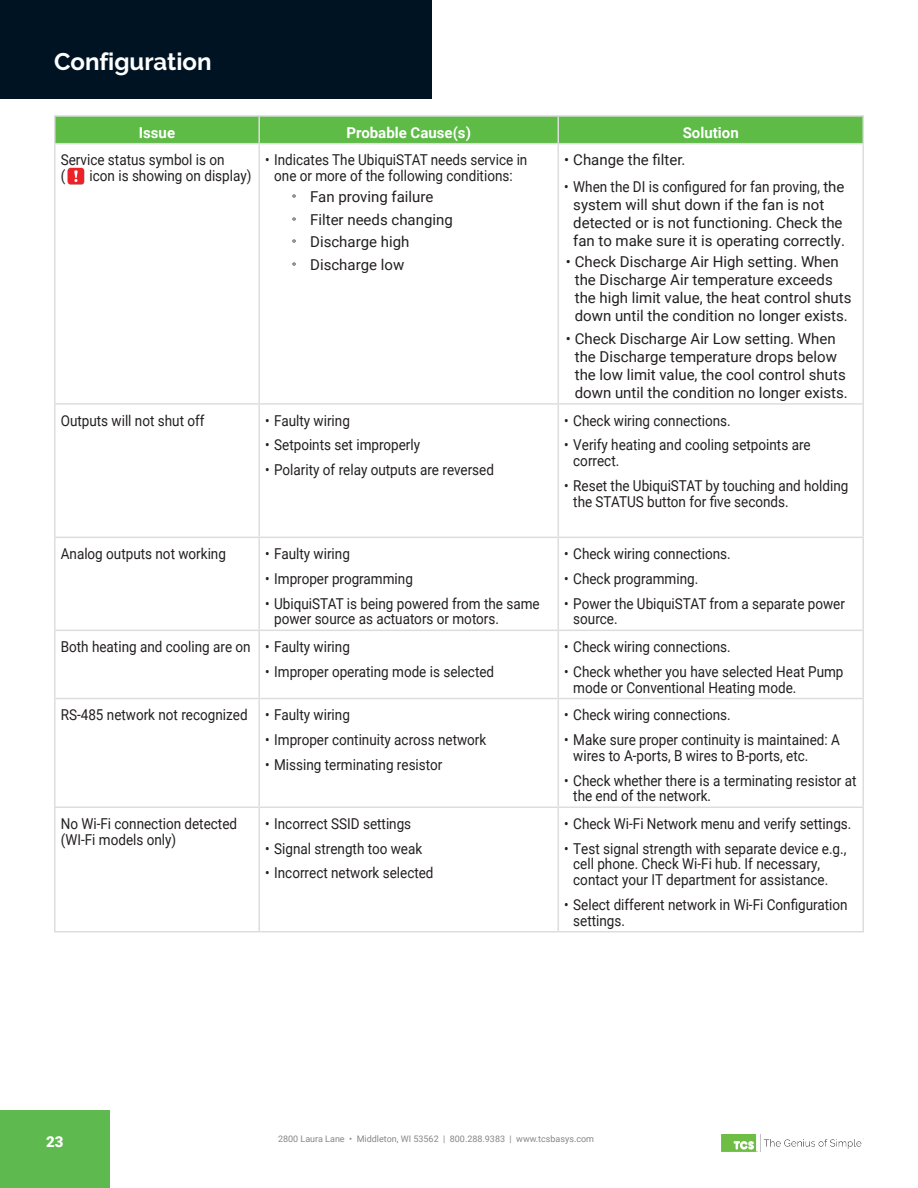
<style>
.page{position:relative;width:918px;height:1188px;background:#fff}
.page>*{position:absolute;margin:0;border:0;box-sizing:border-box;transform-origin:0 0}
.t1{font:700 24px "Raleway";color:#fff}
.Table_Text_Left_Just{font:15px/15.8px "Roboto";color:#231f20;scale:.9 1}
.Table_Text_Left_Just-2{font:15px/18px "Roboto";color:#231f20}
.Table_Header{font:700 15px "Roboto";color:#fff}
.t2{font:900 15px "Roboto";color:#fff}
.t3{font:9px "Roboto";color:#878787}
</style>
<div class="page">
<img style="left:722px;top:1134px;width:142px;height:17px">
<div style="left:0;top:1110px;width:110px;height:78px;background:#5eb94e"></div>
<div style="left:0;top:0;width:432px;height:99px;background:#001323"></div>
<hr style="left:54px;top:115px;width:205px;height:2px;background:#ddddde">
<hr style="left:54px;top:117px;width:2px;height:26px;background:#ddddde">
<hr style="left:259px;top:115px;width:299px;height:2px;background:#ddddde">
<hr style="left:558px;top:115px;width:306px;height:2px;background:#ddddde">
<svg style="left:55px;top:116px;width:808px;height:27px;background:#61bc4b"></svg>
<hr style="left:862px;top:117px;width:2px;height:26px;background:#ddddde">
<hr style="left:54px;top:143px;width:205px;height:1px;background:#ddddde">
<hr style="left:54px;top:144px;width:2px;height:259px;background:#ddddde">
<hr style="left:259px;top:143px;width:299px;height:1px;background:#ddddde">
<hr style="left:258px;top:144px;width:2px;height:259px;background:#ddddde">
<hr style="left:558px;top:143px;width:306px;height:1px;background:#ddddde">
<hr style="left:558px;top:144px;width:1px;height:259px;background:#ddddde">
<hr style="left:862px;top:144px;width:2px;height:259px;background:#ddddde">
<hr style="left:54px;top:403px;width:205px;height:2px;background:#ddddde">
<hr style="left:54px;top:405px;width:2px;height:132px;background:#ddddde">
<hr style="left:259px;top:403px;width:299px;height:2px;background:#ddddde">
<hr style="left:258px;top:405px;width:2px;height:132px;background:#ddddde">
<hr style="left:558px;top:403px;width:306px;height:2px;background:#ddddde">
<hr style="left:558px;top:405px;width:1px;height:132px;background:#ddddde">
<hr style="left:862px;top:405px;width:2px;height:132px;background:#ddddde">
<hr style="left:54px;top:537px;width:205px;height:1px;background:#ddddde">
<hr style="left:54px;top:538px;width:2px;height:92px;background:#ddddde">
<hr style="left:259px;top:537px;width:299px;height:1px;background:#ddddde">
<hr style="left:258px;top:538px;width:2px;height:92px;background:#ddddde">
<hr style="left:558px;top:537px;width:306px;height:1px;background:#ddddde">
<hr style="left:558px;top:538px;width:1px;height:92px;background:#ddddde">
<hr style="left:862px;top:538px;width:2px;height:92px;background:#ddddde">
<hr style="left:54px;top:630px;width:205px;height:1px;background:#ddddde">
<hr style="left:54px;top:631px;width:2px;height:67px;background:#ddddde">
<hr style="left:259px;top:630px;width:299px;height:1px;background:#ddddde">
<hr style="left:258px;top:631px;width:2px;height:67px;background:#ddddde">
<hr style="left:558px;top:630px;width:306px;height:1px;background:#ddddde">
<hr style="left:558px;top:631px;width:1px;height:67px;background:#ddddde">
<hr style="left:862px;top:631px;width:2px;height:67px;background:#ddddde">
<hr style="left:54px;top:698px;width:205px;height:1px;background:#ddddde">
<hr style="left:54px;top:699px;width:2px;height:108px;background:#ddddde">
<hr style="left:259px;top:698px;width:299px;height:1px;background:#ddddde">
<hr style="left:258px;top:699px;width:2px;height:108px;background:#ddddde">
<hr style="left:558px;top:698px;width:306px;height:1px;background:#ddddde">
<hr style="left:558px;top:699px;width:1px;height:108px;background:#ddddde">
<hr style="left:862px;top:699px;width:2px;height:108px;background:#ddddde">
<hr style="left:54px;top:807px;width:205px;height:1px;background:#ddddde">
<hr style="left:54px;top:808px;width:2px;height:123px;background:#ddddde">
<hr style="left:259px;top:807px;width:299px;height:1px;background:#ddddde">
<hr style="left:258px;top:808px;width:2px;height:123px;background:#ddddde">
<hr style="left:558px;top:807px;width:306px;height:1px;background:#ddddde">
<hr style="left:558px;top:808px;width:1px;height:123px;background:#ddddde">
<hr style="left:862px;top:808px;width:2px;height:123px;background:#ddddde">
<hr style="left:54px;top:931px;width:205px;height:1px;background:#ddddde">
<hr style="left:259px;top:931px;width:299px;height:1px;background:#ddddde">
<hr style="left:558px;top:931px;width:306px;height:1px;background:#ddddde">
<img style="left:67px;top:167px;width:18px;height:18px">
<h1 class="t1" style="left:54px;top:47px;width:159px">Configuration</h1>
<p class="Table_Header" style="left:139px;top:122px;width:38px">Issue</p>
<p class="Table_Header" style="left:347px;top:122px;width:126px">Probable Cause(s)</p>
<p class="Table_Header" style="left:683px;top:122px;width:57px">Solution</p>
<p class="Table_Text_Left_Just" style="left:61px;top:152px;width:184px">Service status symbol is on (</p>
<p class="Table_Text_Left_Just-2" style="left:564px;top:150px;width:123px">• Change the filter.</p>
<p class="Table_Text_Left_Just" style="left:573px;top:177px;width:303px;line-height:18px;text-indent:-9px">• When the DI is configured for fan proving, the system will shut down if the fan is not detected or is not functioning. Check the fan to make sure it is operating correctly.</p>
<p class="Table_Text_Left_Just-2" style="left:575px;top:252px;width:278px;text-indent:-9px">• Check Discharge Air High setting. When the Discharge Air temperature exceeds the high limit value, the heat control shuts down until the condition no longer exists.</p>
<p class="Table_Text_Left_Just-2" style="left:575px;top:329px;width:274px;text-indent:-9px">• Check Discharge Air Low setting. When the Discharge temperature drops below the low limit value, the cool control shuts down until the condition no longer exists.</p>
<p class="Table_Text_Left_Just" style="left:265px;top:152px;width:293px;text-align:center">• Indicates The UbiquiSTAT needs service in one or more of the following conditions:</p>
<p class="Table_Text_Left_Just-2" style="left:292px;top:187px;width:143px">⸰ Fan proving failure</p>
<p class="Table_Text_Left_Just-2" style="left:292px;top:210px;width:162px">⸰ Filter needs changing</p>
<p class="Table_Text_Left_Just-2" style="left:292px;top:232px;width:119px">⸰ Discharge high</p>
<p class="Table_Text_Left_Just-2" style="left:292px;top:255px;width:114px">⸰ Discharge low</p>
<p class="Table_Text_Left_Just" style="left:90px;top:167px;width:181px">icon is showing on display)</p>
<p class="Table_Text_Left_Just" style="left:61px;top:412px;width:161px">Outputs will not shut off</p>
<p class="Table_Text_Left_Just" style="left:265px;top:412px;width:96px">• Faulty wiring</p>
<p class="Table_Text_Left_Just" style="left:265px;top:437px;width:174px">• Setpoints set improperly</p>
<p class="Table_Text_Left_Just" style="left:265px;top:461px;width:256px">• Polarity of relay outputs are reversed</p>
<p class="Table_Text_Left_Just" style="left:564px;top:412px;width:187px">• Check wiring connections.</p>
<p class="Table_Text_Left_Just" style="left:573px;top:437px;width:265px;text-indent:-9px">• Verify heating and cooling setpoints are correct.</p>
<p class="Table_Text_Left_Just" style="left:573px;top:477px;width:307px;text-indent:-9px">• Reset the UbiquiSTAT by touching and holding the STATUS button for five seconds.</p>
<p class="Table_Text_Left_Just" style="left:61px;top:545px;width:185px">Analog outputs not working</p>
<p class="Table_Text_Left_Just" style="left:265px;top:545px;width:96px">• Faulty wiring</p>
<p class="Table_Text_Left_Just" style="left:265px;top:570px;width:166px">• Improper programming</p>
<p class="Table_Text_Left_Just" style="left:274px;top:595px;width:296px;text-indent:-9px">• UbiquiSTAT is being powered from the same power source as actuators or motors.</p>
<p class="Table_Text_Left_Just" style="left:564px;top:545px;width:187px">• Check wiring connections.</p>
<p class="Table_Text_Left_Just" style="left:564px;top:570px;width:150px">• Check programming.</p>
<p class="Table_Text_Left_Just" style="left:573px;top:595px;width:303px;text-indent:-9px">• Power the UbiquiSTAT from a separate power source.</p>
<p class="Table_Text_Left_Just" style="left:61px;top:638px;width:213px">Both heating and cooling are on</p>
<p class="Table_Text_Left_Just" style="left:265px;top:638px;width:96px">• Faulty wiring</p>
<p class="Table_Text_Left_Just" style="left:265px;top:663px;width:256px">• Improper operating mode is selected</p>
<p class="Table_Text_Left_Just" style="left:564px;top:638px;width:187px">• Check wiring connections.</p>
<p class="Table_Text_Left_Just" style="left:573px;top:663px;width:302px;text-indent:-9px">• Check whether you have selected Heat Pump mode or Conventional Heating mode.</p>
<p class="Table_Text_Left_Just" style="left:61px;top:706px;width:209px">RS-485 network not recognized</p>
<p class="Table_Text_Left_Just" style="left:265px;top:706px;width:96px">• Faulty wiring</p>
<p class="Table_Text_Left_Just" style="left:265px;top:731px;width:247px">• Improper continuity across network</p>
<p class="Table_Text_Left_Just" style="left:265px;top:756px;width:198px">• Missing terminating resistor</p>
<p class="Table_Text_Left_Just" style="left:564px;top:706px;width:187px">• Check wiring connections.</p>
<p class="Table_Text_Left_Just" style="left:573px;top:731px;width:298px;text-indent:-9px">• Make sure proper continuity is maintained: A wires to A-ports, B wires to B-ports, etc.</p>
<p class="Table_Text_Left_Just" style="left:573px;top:772px;width:316px;text-indent:-9px">• Check whether there is a terminating resistor at the end of the network.</p>
<p class="Table_Text_Left_Just" style="left:61px;top:815px;width:197px">No Wi-Fi connection detected (WI-Fi models only)</p>
<p class="Table_Text_Left_Just" style="left:265px;top:815px;width:164px">• Incorrect SSID settings</p>
<p class="Table_Text_Left_Just" style="left:265px;top:840px;width:176px">• Signal strength too weak</p>
<p class="Table_Text_Left_Just" style="left:265px;top:865px;width:189px">• Incorrect network selected</p>
<p class="Table_Text_Left_Just" style="left:564px;top:815px;width:321px">• Check Wi-Fi Network menu and verify settings.</p>
<p class="Table_Text_Left_Just" style="left:573px;top:840px;width:305px;text-indent:-9px">• Test signal strength with separate device e.g., cell phone. Check Wi-Fi hub. If necessary, contact your IT department for assistance.</p>
<p class="Table_Text_Left_Just" style="left:573px;top:896px;width:306px;text-indent:-9px">• Select different network in Wi-Fi Configuration settings.</p>
<p class="t2" style="left:46px;top:1131px;width:19px">23</p>
<p class="t3" style="left:278px;top:1132px;width:318px">2800 Laura Lane • Middleton, WI 53562 | 800.288.9383 | www.tcsbasys.com</p>
</div>
